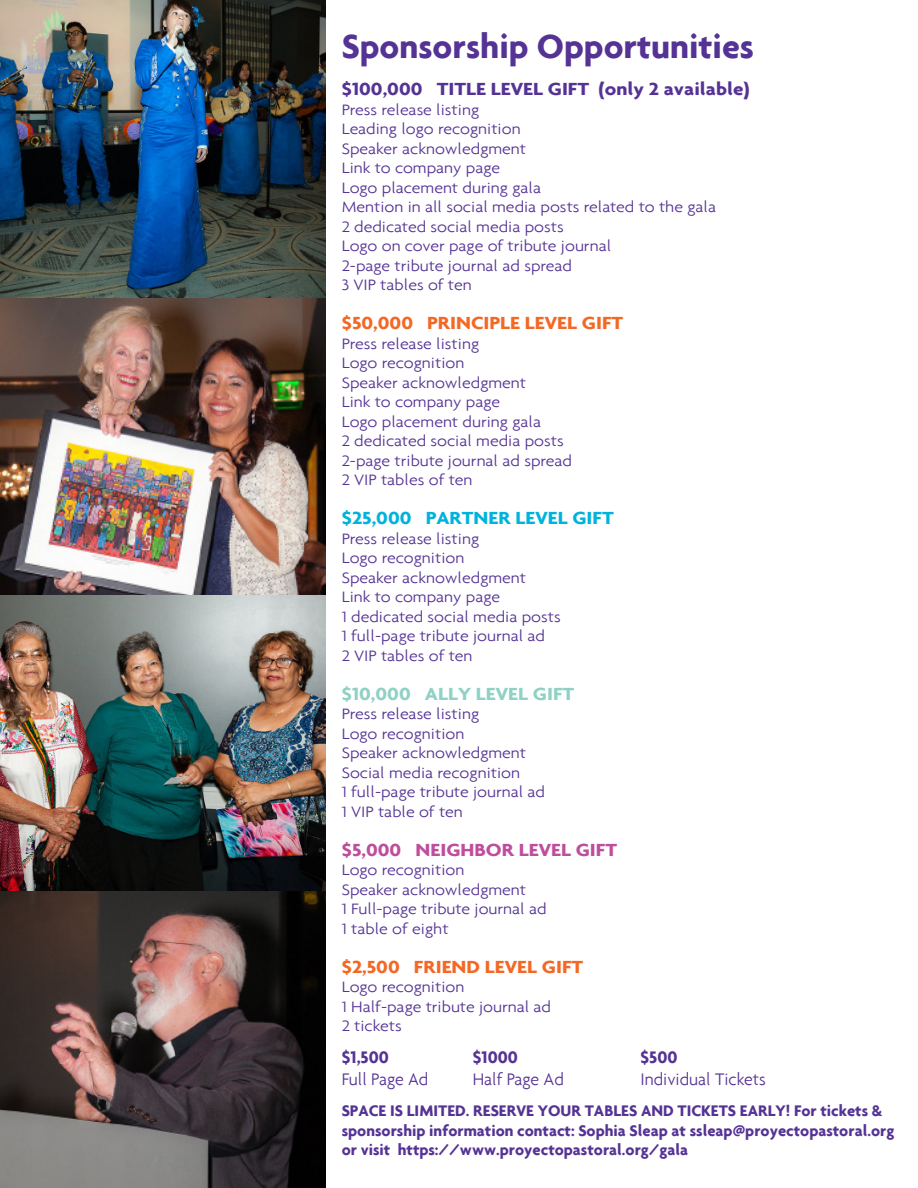
<style>
.page{position:relative;width:918px;height:1188px;background:#fff}
.page>*{position:absolute;margin:0;border:0;box-sizing:border-box;transform-origin:0 0}
.t1{font:700 36px "Agenda";color:#553394}
.t2{font:700 18.9px "Agenda";color:#f36824;scale:1.11 1}
.t3{font:700 18.9px "Agenda";color:#553394;scale:1.11 1}
.t4{font:700 18.9px "Agenda";color:#00b3dc;scale:1.11 1}
.t5{font:700 18.9px "Agenda";color:#bf4d9d;scale:1.11 1}
.t6{font:700 18.9px "Agenda";color:#8fd1c4;scale:1.11 1}
.t7{font:300 18px "Agenda";color:#553394}
.t8{font:700 18px "Agenda";color:#553394}
.t9{font:700 16.5px/19.8px "Agenda";color:#553394}
.t10{font:300 16.2px "Agenda";color:#553394;scale:1.11 1}
</style>
<div class="page">
<img style="left:0;top:0;width:325px;height:1188px">
<p class="t1" style="left:342px;top:25px;width:414px">Sponsorship Opportunities</p>
<p class="t3" style="left:342px;top:78px;width:369px">$100,000 TITLE LEVEL GIFT (only 2 available)</p>
<p class="t10" style="left:342px;top:100px;width:125px">Press release listing</p>
<p class="t10" style="left:342px;top:119px;width:163px">Leading logo recognition</p>
<p class="t10" style="left:342px;top:139px;width:168px">Speaker acknowledgment</p>
<p class="t10" style="left:342px;top:158px;width:144px">Link to company page</p>
<p class="t10" style="left:342px;top:178px;width:181px">Logo placement during gala</p>
<p class="t10" style="left:342px;top:197px;width:339px">Mention in all social media posts related to the gala</p>
<p class="t10" style="left:342px;top:217px;width:202px">2 dedicated social media posts</p>
<p class="t10" style="left:342px;top:236px;width:244px">Logo on cover page of tribute journal</p>
<p class="t10" style="left:342px;top:256px;width:209px">2-page tribute journal ad spread</p>
<p class="t10" style="left:342px;top:275px;width:119px">3 VIP tables of ten</p>
<p class="t2" style="left:342px;top:312px;width:255px">$50,000 PRINCIPLE LEVEL GIFT</p>
<p class="t10" style="left:342px;top:334px;width:125px">Press release listing</p>
<p class="t10" style="left:342px;top:353px;width:112px">Logo recognition</p>
<p class="t10" style="left:342px;top:373px;width:168px">Speaker acknowledgment</p>
<p class="t10" style="left:342px;top:392px;width:144px">Link to company page</p>
<p class="t10" style="left:342px;top:412px;width:181px">Logo placement during gala</p>
<p class="t10" style="left:342px;top:431px;width:202px">2 dedicated social media posts</p>
<p class="t10" style="left:342px;top:451px;width:209px">2-page tribute journal ad spread</p>
<p class="t10" style="left:342px;top:470px;width:119px">2 VIP tables of ten</p>
<p class="t4" style="left:342px;top:507px;width:247px">$25,000 PARTNER LEVEL GIFT</p>
<p class="t10" style="left:342px;top:529px;width:125px">Press release listing</p>
<p class="t10" style="left:342px;top:548px;width:112px">Logo recognition</p>
<p class="t10" style="left:342px;top:568px;width:168px">Speaker acknowledgment</p>
<p class="t10" style="left:342px;top:587px;width:144px">Link to company page</p>
<p class="t10" style="left:342px;top:607px;width:199px">1 dedicated social media posts</p>
<p class="t10" style="left:342px;top:626px;width:185px">1 full-page tribute journal ad</p>
<p class="t10" style="left:342px;top:646px;width:119px">2 VIP tables of ten</p>
<p class="t6" style="left:342px;top:682px;width:211px">$10,000 ALLY LEVEL GIFT</p>
<p class="t10" style="left:342px;top:704px;width:125px">Press release listing</p>
<p class="t10" style="left:342px;top:724px;width:112px">Logo recognition</p>
<p class="t10" style="left:342px;top:743px;width:168px">Speaker acknowledgment</p>
<p class="t10" style="left:342px;top:763px;width:162px">Social media recognition</p>
<p class="t10" style="left:342px;top:782px;width:185px">1 full-page tribute journal ad</p>
<p class="t10" style="left:342px;top:802px;width:111px">1 VIP table of ten</p>
<p class="t5" style="left:342px;top:838px;width:250px">$5,000 NEIGHBOR LEVEL GIFT</p>
<p class="t10" style="left:342px;top:860px;width:112px">Logo recognition</p>
<p class="t10" style="left:342px;top:880px;width:168px">Speaker acknowledgment</p>
<p class="t10" style="left:342px;top:899px;width:186px">1 Full-page tribute journal ad</p>
<p class="t10" style="left:342px;top:919px;width:98px">1 table of eight</p>
<p class="t2" style="left:342px;top:955px;width:219px">$2,500 FRIEND LEVEL GIFT</p>
<p class="t10" style="left:342px;top:977px;width:112px">Logo recognition</p>
<p class="t10" style="left:342px;top:997px;width:190px">1 Half-page tribute journal ad</p>
<p class="t10" style="left:342px;top:1016px;width:56px">2 tickets</p>
<p class="t8" style="left:342px;top:1046px;width:49px">$1,500</p>
<p class="t7" style="left:342px;top:1068px;width:88px">Full Page Ad</p>
<p class="t8" style="left:473px;top:1046px;width:47px">$1000</p>
<p class="t7" style="left:473px;top:1068px;width:93px">Half Page Ad</p>
<p class="t8" style="left:640px;top:1046px;width:39px">$500</p>
<p class="t7" style="left:640px;top:1068px;width:127px">Individual Tickets</p>
<p class="t9" style="left:342px;top:1100px;width:554px">SPACE IS LIMITED. RESERVE YOUR TABLES AND TICKETS EARLY! For tickets &amp; sponsorship information contact: Sophia Sleap at ssleap@proyectopastoral.org</p>
<p class="t9" style="left:342px;top:1140px;width:348px">or visit https://www.proyectopastoral.org/gala</p>
</div>
